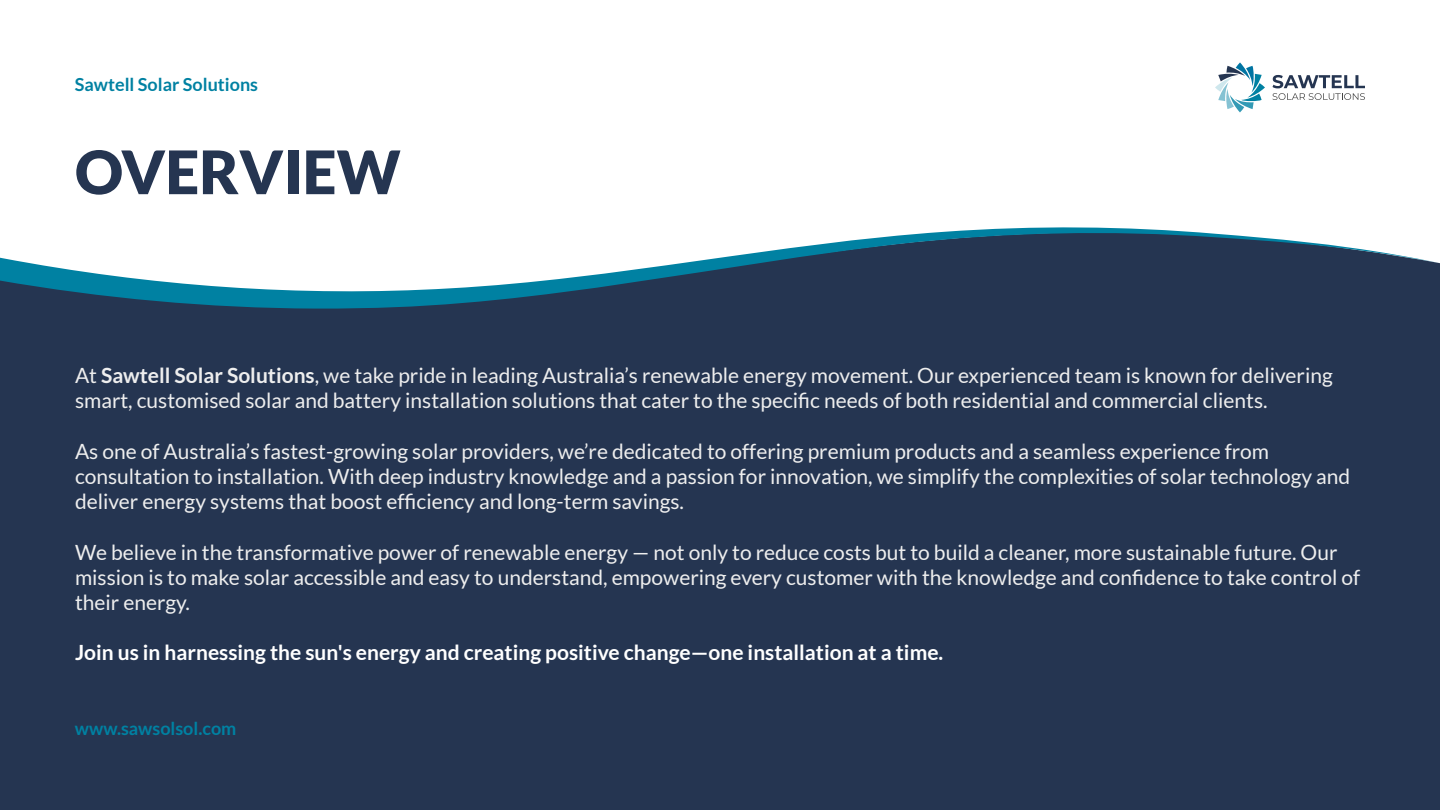
<style>
.page{position:relative;width:1440px;height:810px;background:#253551}
.page>*{position:absolute;margin:0;border:0;box-sizing:border-box;transform-origin:0 0}
.t1{font:900 60px "Lato";color:#253551}
.t2{font:21px/25.2px "Lato";color:#eee}
.t3{font:700 21px "Lato";color:#fff}
.t4{font:700 18px "Lato";color:#0081a2}
.s1{font-weight:700}
</style>
<div class="page">
<div style="left:0;top:0;width:1440px;height:225px;background:#fff"></div>
<svg style="left:1272px;top:75px;width:93px;height:25px"></svg>
<svg style="left:1215px;top:62px;width:50px;height:50px;background:#bdd8e2"></svg>
<svg style="left:0;top:225px;width:1440px;height:84px"></svg>
<p class="t4" style="left:75px;top:74px;width:185px">Sawtell Solar Solutions</p>
<h1 class="t1" style="left:75px;top:137px;width:327px">OVERVIEW</h1>
<p class="t2" style="left:75px;top:363px;width:1259px">At <span class="s1">Sawtell Solar Solutions</span>, we take pride in leading Australia’s renewable energy movement. Our experienced team is known for delivering smart, customised solar and battery installation solutions that cater to the specific needs of both residential and commercial clients.</p>
<p class="t2" style="left:75px;top:438px;width:1277px">As one of Australia’s fastest-growing solar providers, we’re dedicated to offering premium products and a seamless experience from consultation to installation. With deep industry knowledge and a passion for innovation, we simplify the complexities of solar technology and deliver energy systems that boost efficiency and long-term savings.</p>
<p class="t2" style="left:75px;top:539px;width:1287px">We believe in the transformative power of renewable energy — not only to reduce costs but to build a cleaner, more sustainable future. Our mission is to make solar accessible and easy to understand, empowering every customer with the knowledge and confidence to take control of their energy.</p>
<p class="t3" style="left:75px;top:641px;width:870px">Join us in harnessing the sun's energy and creating positive change—one installation at a time.</p>
<p class="t4" style="left:75px;top:718px;width:163px">www.sawsolsol.com</p>
</div>
